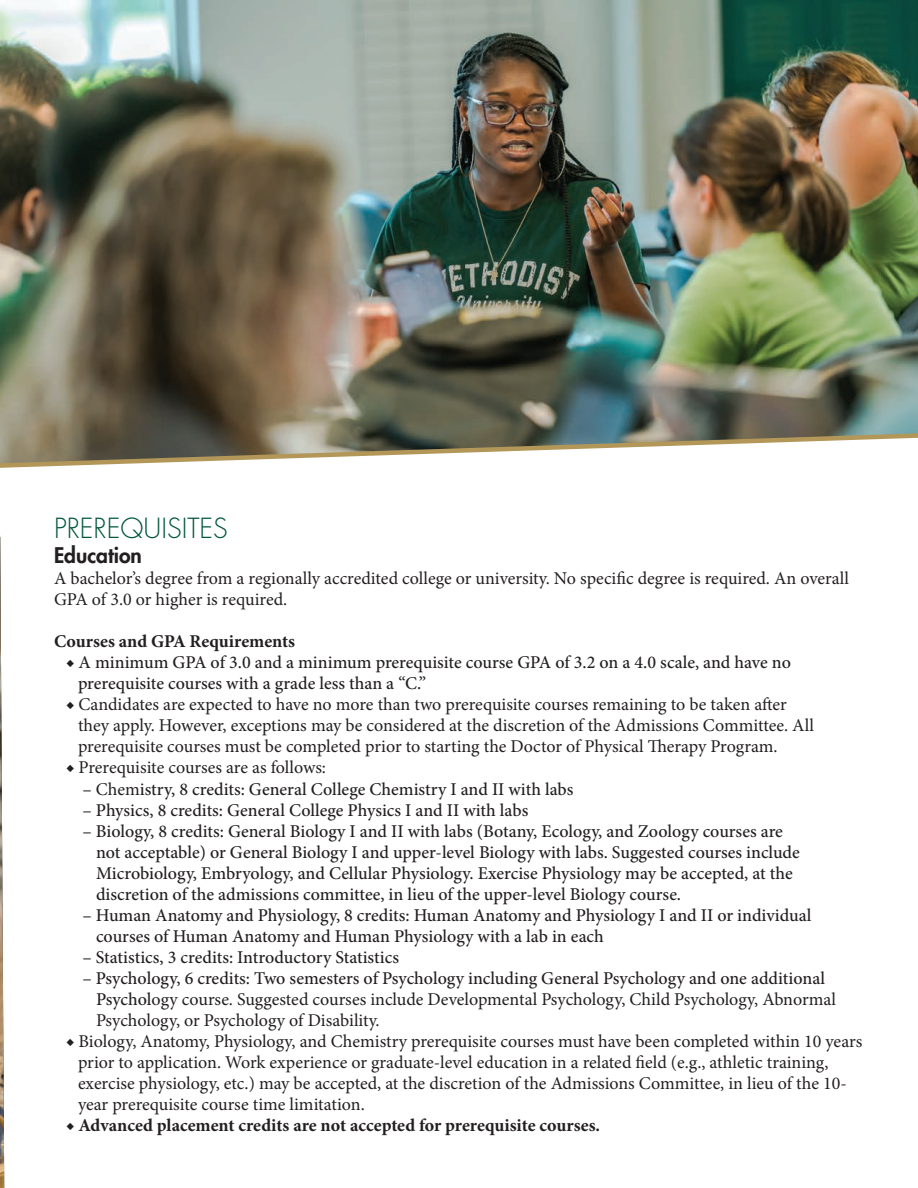
<style>
.page{position:relative;width:918px;height:1188px;background:#fff}
.page>*{position:absolute;margin:0;border:0;box-sizing:border-box;transform-origin:0 0}
.t1{font:300 27px "Futura Std";color:#00563c}
.t2{font:800 21px "Futura Std";color:#231f20}
.t3{font:18px/21px "Minion Pro";color:#231f20}
.t4{font:500 18px/21px "Minion Pro";color:#231f20}
.t5{font:700 18px "Minion Pro";color:#231f20}
.s1{font-weight:500}
.s2{font-weight:400}
</style>
<div class="page">
<img style="left:0;top:0;width:918px;height:430px">
<svg style="left:0;top:430px;width:918px;height:38px"></svg>
<svg style="left:0;top:536px;width:5px;height:652px"></svg>
<h1 class="t1" style="left:54px;top:512px;width:175px">PREREQUISITES</h1>
<p class="t2" style="left:54px;top:542px;width:89px">Education</p>
<p class="t3" style="left:54px;top:568px;width:797px">A bachelor’s degree from a regionally accredited college or university. No specific degree is required. An overall<br>GPA of 3.0 or higher is required.</p>
<p class="t5" style="left:54px;top:631px;width:243px">Courses and GPA Requirements</p>
<p class="t4" style="left:78px;top:652px;width:714px;text-indent:-12px">◆ A minimum GPA of 3.0 and a minimum prerequisite course GPA of 3.2 on a 4.0 scale, and have no prerequisite courses with a grade less than a “C.”</p>
<p class="t3" style="left:78px;top:694px;width:738px;text-indent:-12px"><span class="s1">◆</span> Candidates are expected to have no more than two prerequisite courses remaining to be taken after they apply. However, exceptions may be considered at the discretion of the Admissions Committee. All prerequisite courses must be completed prior to starting the Doctor of Physical Therapy Program.</p>
<p class="t3" style="left:66px;top:757px;width:262px"><span class="s1">◆</span> Prerequisite courses are as follows:</p>
<p class="t4" style="left:83px;top:778px;width:493px">– <span class="s2">Chem</span>istry, 8 credits: General College Chemistry I and II with labs</p>
<p class="t4" style="left:83px;top:799px;width:447px">– Physics, 8 credits: General College Physics I and II with labs</p>
<p class="t4" style="left:96px;top:820px;width:705px;text-indent:-13px">– Biology, 8 credits: General Biology I and II with labs (Botany, Ecology, and Zoology courses are not acceptable) or General Biology I and upper-level Biology with labs. Suggested courses include Microbiology, Embryology, and Cellular Physiology. Exercise Physiology may be accepted, at the discretion of the admissions committee, in lieu of the upper-level Biology course.</p>
<p class="t4" style="left:96px;top:904px;width:717px;text-indent:-13px">– Human Anatomy and Physiology, 8 credits: Human Anatomy and Physiology I and II or individual courses of Human Anatomy and Human Physiology with a lab in each</p>
<p class="t4" style="left:83px;top:946px;width:318px">– Statistics, 3 credits: Introductory Statistics</p>
<p class="t3" style="left:96px;top:968px;width:742px;text-indent:-13px"><span class="s1">– Psychology, 6 credits: Two semesters of Psychology including General Psychology and one additional<br>Psychol</span>ogy course. Suggested courses include Developmental Psychology, Child Psychology, Abnormal<br>Psychology, or Psychology of Disability.</p>
<p class="t3" style="left:78px;top:1031px;width:786px;text-indent:-12px"><span class="s1">◆</span> Biology, Anatomy, Physiology, and Chemistry prerequisite courses must have been completed within 10 years prior to application. Work experience or graduate-level education in a related field (e.g., athletic training, exercise physiology, etc.) may be accepted, at the discretion of the Admissions Committee, in lieu of the 10- year prerequisite course time limitation.</p>
<p class="t5" style="left:66px;top:1114px;width:536px">◆ Advanced placement credits are not accepted for prerequisite courses.</p>
</div>
